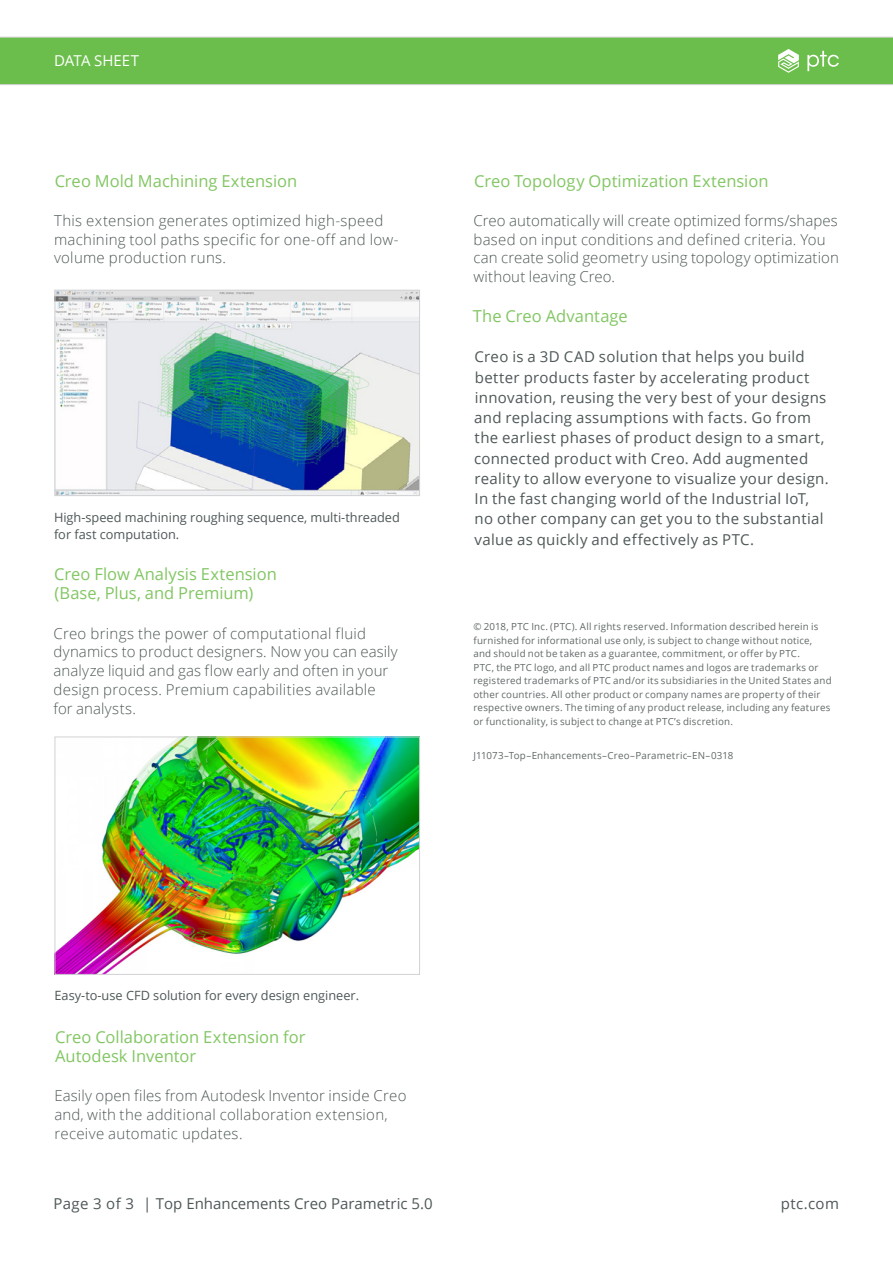
<style>
.page{position:relative;width:893px;height:1263px;background:#fff}
.page>*{position:absolute;margin:0;border:0;box-sizing:border-box;transform-origin:0 0}
._3__Text_Subhead_1{font:16.5px/19.5px "Open Sans";color:#82c663}
._4__Text_Body{font:300 15px/18.8px "Open Sans";letter-spacing:.015em;color:#4e5758}
._3__Text_Subhead_2{font:15px/20.2px "Open Sans";letter-spacing:.02em;color:#4e5758}
._3__Text_Subhead_2-2{font:15px "Open Sans";color:#4e5758}
.t1{font:15px "Open Sans";color:#fff}
._6__Caption{font:12.75px/16.5px "Open Sans";color:#4e5758}
._10__Legal{font:9.75px/13.5px "Open Sans";letter-spacing:.025em;color:#616869}
</style>
<div class="page">
<div style="left:0;top:37px;width:893px;height:48px;background:#6cbe4c"></div>
<img style="left:57px;top:738px;width:361px;height:235px">
<div style="left:55px;top:736px;width:365px;height:239px;border:1px solid #d1d2d4"></div>
<img style="left:57px;top:292px;width:361px;height:202px">
<div style="left:55px;top:290px;width:365px;height:206px;border:1px solid #d1d2d4"></div>
<p class="t1" style="left:54px;top:50px;width:87px">DATA SHEET</p>
<p class="_3__Text_Subhead_1" style="left:55px;top:171px;width:244px">Creo Mold Machining Extension</p>
<p class="_4__Text_Body" style="left:54px;top:211px;width:346px">This extension generates optimized high-speed machining tool paths specific for one-off and low&shy;volume production runs.</p>
<p class="_6__Caption" style="left:54px;top:509px;width:347px">High-speed machining roughing sequence, multi-threaded for fast computation.</p>
<p class="_3__Text_Subhead_1" style="left:54px;top:564px;width:224px">Creo Flow Analysis Extension (Base, Plus, and Premium)</p>
<p class="_4__Text_Body" style="left:54px;top:623px;width:346px">Creo brings the power of computational fluid dynamics to product designers. Now you can easily analyze liquid and gas flow early and often in your design process. Premium capabilities available for analysts.</p>
<p class="_3__Text_Subhead_1" style="left:474px;top:171px;width:296px">Creo Topology Optimization Extension</p>
<p class="_4__Text_Body" style="left:473px;top:211px;width:367px">Creo automatically will create optimized forms/shapes based on input conditions and defined criteria. You can create solid geometry using topology optimization without leaving Creo.</p>
<p class="_3__Text_Subhead_1" style="left:473px;top:306px;width:156px">The Creo Advantage</p>
<p class="_3__Text_Subhead_2" style="left:474px;top:346px;width:356px">Creo is a 3D CAD solution that helps you build better products faster by accelerating product innovation, reusing the very best of your designs and replacing assumptions with facts. Go from the earliest phases of product design to a smart, connected product with Creo. Add augmented reality to allow everyone to visualize your design.<br>In the fast changing world of the Industrial IoT, no other company can get you to the substantial value as quickly and effectively as PTC.</p>
<p class="_10__Legal" style="left:473px;top:620px;width:360px">© 2018, PTC Inc. (PTC). All rights reserved. Information described herein is furnished for informational use only, is subject to change without notice, and should not be taken as a guarantee, commitment, or offer by PTC.<br>PTC, the PTC logo, and all PTC product names and logos are trademarks or registered trademarks of PTC and/or its subsidiaries in the United States and other countries. All other product or company names are property of their respective owners. The timing of any product release, including any features or functionality, is subject to change at PTC’s discretion.</p>
<p class="_10__Legal" style="left:473px;top:748px;width:261px">J11073–Top–Enhancements–Creo–Parametric–EN–0318</p>
<p class="_6__Caption" style="left:55px;top:986px;width:306px">Easy-to-use CFD solution for every design engineer.</p>
<p class="_3__Text_Subhead_1" style="left:55px;top:1027px;width:252px">Creo Collaboration Extension for<br>Autodesk Inventor</p>
<p class="_4__Text_Body" style="left:55px;top:1086px;width:353px">Easily open files from Autodesk Inventor inside Creo and, with the additional collaboration extension, receive automatic updates.</p>
<p class="_3__Text_Subhead_2-2" style="left:53px;top:1193px;width:381px">Page 3 of 3 | Top Enhancements Creo Parametric 5.0</p>
<p class="_3__Text_Subhead_2" style="left:781px;top:1193px;width:60px">ptc.com</p>
</div>
